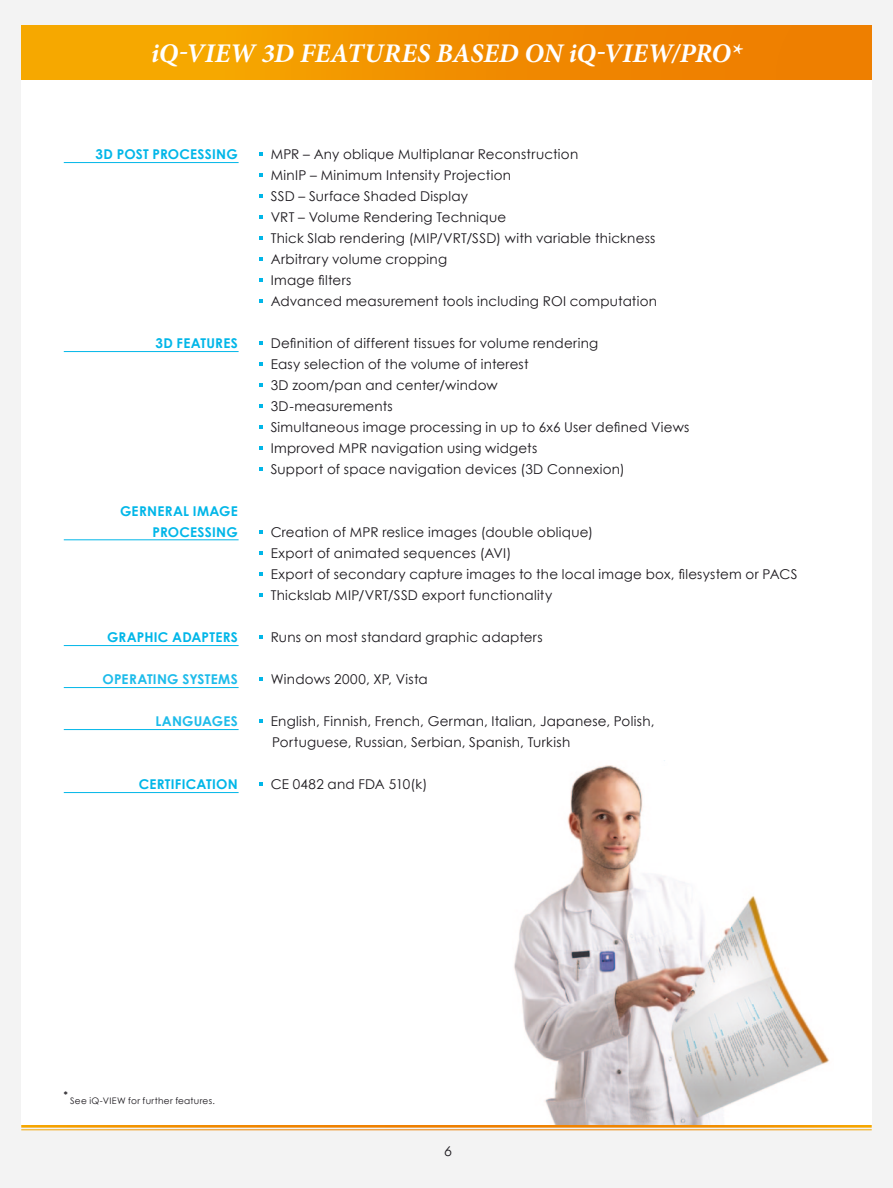
<style>
.page{position:relative;width:893px;height:1188px;background:#f3f3f3}
.page>*{position:absolute;margin:0;border:0;box-sizing:border-box;transform-origin:0 0}
.t1{font:italic 700 27px "Minion Pro";color:#fff}
.t2{font:13.5px/21px "Century Gothic";letter-spacing:.015em;color:#1a171c}
.t3{font:700 13.5px/21px "Century Gothic";letter-spacing:.015em;color:#00b6e8;text-align:right}
.t4{font:700 13.5px "Century Gothic";letter-spacing:.015em;color:#1dbbea}
.t5{font:italic 13.5px "Century Gothic";color:#1a171c}
.t6{font:9px "Century Gothic";letter-spacing:.03em;color:#1a171c}
.t7{font:700 9px "Century Gothic";color:#1a171c}
</style>
<div class="page">
<div style="left:21px;top:26px;width:851px;height:1099px;background:#fafafa"></div>
<div style="left:21px;top:26px;width:851px;height:54px;background:linear-gradient(to right,#f7ad00,#ed7700)"></div>
<hr style="left:21px;top:1125px;width:851px;height:3px;background:#fff">
<hr style="left:21px;top:1129px;width:851px;height:1px;background:#fff">
<img style="left:514px;top:760px;width:315px;height:365px">
<svg style="left:259px;top:152px;width:4px;height:4px"></svg>
<svg style="left:259px;top:173px;width:4px;height:4px"></svg>
<svg style="left:259px;top:194px;width:4px;height:4px"></svg>
<svg style="left:259px;top:215px;width:4px;height:4px"></svg>
<svg style="left:259px;top:236px;width:4px;height:4px"></svg>
<svg style="left:259px;top:257px;width:4px;height:4px"></svg>
<svg style="left:259px;top:278px;width:4px;height:4px"></svg>
<svg style="left:259px;top:299px;width:4px;height:4px"></svg>
<svg style="left:259px;top:341px;width:4px;height:4px"></svg>
<svg style="left:259px;top:362px;width:4px;height:4px"></svg>
<svg style="left:259px;top:383px;width:4px;height:4px"></svg>
<svg style="left:259px;top:404px;width:4px;height:4px"></svg>
<svg style="left:259px;top:425px;width:4px;height:4px"></svg>
<svg style="left:259px;top:446px;width:4px;height:4px"></svg>
<svg style="left:259px;top:467px;width:4px;height:4px"></svg>
<svg style="left:259px;top:530px;width:4px;height:4px"></svg>
<svg style="left:259px;top:551px;width:4px;height:4px"></svg>
<svg style="left:259px;top:572px;width:4px;height:4px"></svg>
<svg style="left:259px;top:593px;width:4px;height:4px"></svg>
<svg style="left:259px;top:635px;width:4px;height:4px"></svg>
<svg style="left:259px;top:677px;width:4px;height:4px"></svg>
<svg style="left:259px;top:719px;width:4px;height:4px"></svg>
<svg style="left:259px;top:782px;width:4px;height:4px"></svg>
<hr style="left:64px;top:645px;width:175px;height:1px;background:#00b6e8">
<hr style="left:64px;top:729px;width:175px;height:1px;background:#00b6e8">
<hr style="left:64px;top:792px;width:175px;height:1px;background:#00b6e8">
<hr style="left:64px;top:162px;width:175px;height:1px;background:#00b6e8">
<hr style="left:64px;top:351px;width:175px;height:1px;background:#00b6e8">
<hr style="left:64px;top:539px;width:175px;height:1px;background:#00b6e8">
<hr style="left:64px;top:687px;width:175px;height:1px;background:#00b6e8">
<h1 class="t1" style="left:151px;top:34px;width:592px">iQ-VIEW 3D FEATURES BASED on iQ-VIEW/PRO*</h1>
<p class="t3" style="left:96px;top:143px;width:144px">3D POST PROCESSING</p>
<p class="t2" style="left:271px;top:143px;width:388px">MPR – Any oblique Multiplanar Reconstruction<br>MinIP – Minimum Intensity Projection<br>SSD – Surface Shaded Display<br>VRT – Volume Rendering Technique<br>Thick Slab rendering (MIP/VRT/SSD) with variable thickness Arbitrary volume cropping<br>Image filters<br>Advanced measurement tools including ROI computation</p>
<p class="t3" style="left:156px;top:332px;width:84px">3D FEATURES</p>
<p class="t2" style="left:271px;top:332px;width:420px">Definition of different tissues for volume rendering<br>Easy selection of the volume of interest<br>3D zoom/pan and center/window<br>3D-measurements<br>Simultaneous image processing in up to 6x6 User defined Views Improved MPR navigation using widgets<br>Support of space navigation devices (3D Connexion)</p>
<p class="t3" style="left:120px;top:500px;width:119px">GERNERAL IMAGE<br>PROCESSING</p>
<p class="t2" style="left:271px;top:521px;width:528px">Creation of MPR reslice images (double oblique)<br>Export of animated sequences (AVI)<br>Export of secondary capture images to the local image box, filesystem or PACS Thickslab MIP/VRT/SSD export functionality</p>
<p class="t3" style="left:107px;top:626px;width:132px">GRAPHIC ADAPTERS</p>
<p class="t2" style="left:271px;top:626px;width:273px">Runs on most standard graphic adapters</p>
<p class="t4" style="left:103px;top:669px;width:137px">OPERATING SYSTEMS</p>
<p class="t2" style="left:271px;top:668px;width:159px">Windows 2000, XP, Vista</p>
<p class="t4" style="left:156px;top:711px;width:84px">LANGUAGES</p>
<p class="t2" style="left:271px;top:710px;width:385px">English, Finnish, French, German, Italian, Japanese, Polish,<br>Portuguese, Russian, Serbian, Spanish, Turkish</p>
<p class="t3" style="left:139px;top:773px;width:101px">CERTIFICATION</p>
<p class="t2" style="left:271px;top:773px;width:158px">CE 0482 and FDA 510(k)</p>
<p class="t7" style="left:64px;top:1088px;width:5px">*</p>
<p class="t6" style="left:70px;top:1094px;width:146px">See iQ-VIEW for further features.</p>
<p class="t5" style="left:445px;top:1142px;width:9px">6</p>
</div>
